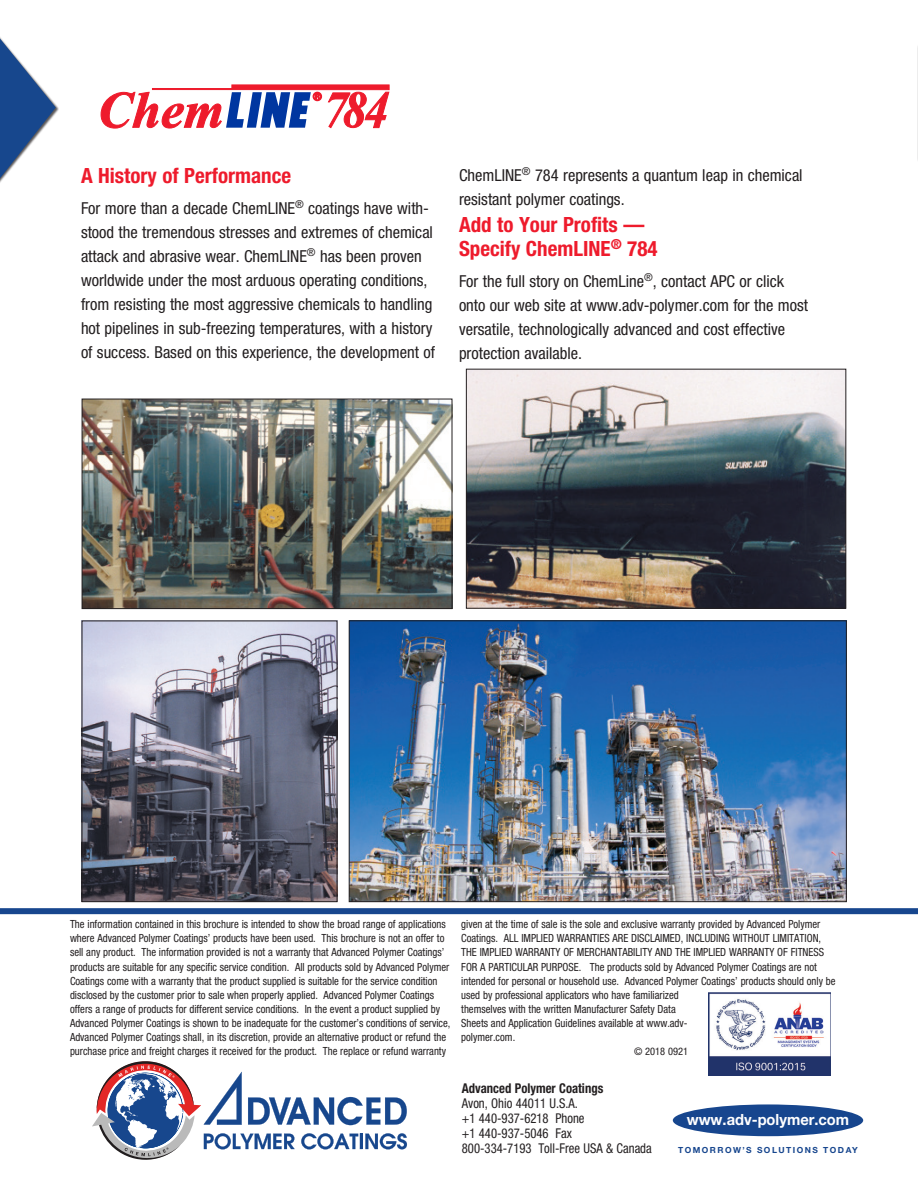
<style>
.page{position:relative;width:918px;height:1188px;background:#fff}
.page>*{position:absolute;margin:0;border:0;box-sizing:border-box;transform-origin:0 0}
.red_subheads{font:700 condensed 21px/24px "Helvetica Neue LT Std";color:#ee1b2c}
.Copy{font:condensed 16.5px/24px "Helvetica Neue LT Std";color:#231f20}
.t1{font:700 15.45px "Helvetica Neue LT Std";color:#fff;scale:.95 1}
.body_copy{font:condensed 13.5px "Helvetica Neue LT Std";color:#231f20;scale:.94 1}
.body_copy-2{font:700 condensed 13.5px "Helvetica Neue LT Std";color:#231f20;scale:.94 1}
.body_copy-3{font:condensed 11.25px/14.1px "Helvetica Neue LT Std";color:#231f20;scale:.95 1}
.body_copy-4{font:condensed 10.5px "Helvetica Neue LT Std";color:#231f20}
.t2{font:700 8.4px "Helvetica Neue LT Std";letter-spacing:.175em;color:#17468e}
</style>
<div class="page">
<hr style="left:917px;top:190px;width:1px;height:79px;background:#17478d">
<svg style="left:0;top:39px;width:56px;height:139px"></svg>
<img style="left:351px;top:622px;width:494px;height:278px">
<div style="left:349px;top:620px;width:498px;height:282px;border:1px solid #231f20"></div>
<img style="left:84px;top:623px;width:251px;height:277px">
<div style="left:82px;top:621px;width:255px;height:281px;border:1px solid #231f20"></div>
<img style="left:468px;top:371px;width:376px;height:236px">
<div style="left:466px;top:369px;width:380px;height:240px;border:1px solid #231f20"></div>
<img style="left:84px;top:401px;width:366px;height:206px">
<div style="left:82px;top:399px;width:370px;height:210px;border:1px solid #231f20"></div>
<hr style="left:917px;top:44px;width:1px;height:118px;background:#ededed">
<svg style="left:101px;top:85px;width:288px;height:43px"></svg>
<div style="left:0;top:908px;width:918px;height:6px;background:#17468e"></div>
<img style="left:708px;top:993px;width:122px;height:82px">
<svg style="left:92px;top:1061px;width:315px;height:99px"></svg>
<div style="left:673px;top:1104px;width:190px;height:32px;background:#17468e;border-radius:50%"></div>
<p class="red_subheads" style="left:81px;top:163px;width:212px">A History of Performance</p>
<p class="Copy" style="left:81px;top:196px;width:355px">For more than a decade ChemLINE<sup>®</sup> coatings have with&shy;stood the tremendous stresses and extremes of chemical attack and abrasive wear. ChemLINE<sup>®</sup> has been proven worldwide under the most arduous operating conditions, from resisting the most aggressive chemicals to handling hot pipelines in sub-freezing temperatures, with a history of success. Based on this experience, the development of</p>
<p class="Copy" style="left:459px;top:163px;width:345px">ChemLINE<sup>®</sup> 784 represents a quantum leap in chemical resistant polymer coatings.</p>
<p class="red_subheads" style="left:459px;top:212px;width:200px">Add to Your Profits —<br>Specify ChemLINE<sup>®</sup> 784</p>
<p class="Copy" style="left:459px;top:269px;width:351px">For the full story on ChemLine<sup>®</sup>, contact APC or click onto our web site at www.adv-polymer.com for the most versatile, technologically advanced and cost effective protection available.</p>
<p class="body_copy-3" style="left:70px;top:917px;width:402px">The information contained in this brochure is intended to show the broad range of applications where Advanced Polymer Coatings’ products have been used. This brochure is not an offer to sell any product. The information provided is not a warranty that Advanced Polymer Coatings’ products are suitable for any specific service condition. All products sold by Advanced Polymer Coatings come with a warranty that the product supplied is suitable for the service condition disclosed by the customer prior to sale when properly applied. Advanced Polymer Coatings offers a range of products for different service conditions. In the event a product supplied by Advanced Polymer Coatings is shown to be inadequate for the customer’s conditions of service, Advanced Polymer Coatings shall, in its discretion, provide an alternative product or refund the purchase price and freight charges it received for the product. The replace or refund warranty</p>
<p class="body_copy-3" style="left:461px;top:917px;width:396px">given at the time of sale is the sole and exclusive warranty provided by Advanced Polymer Coatings. ALL IMPLIED WARRANTIES ARE DISCLAIMED, INCLUDING WITHOUT LIMITATION, THE IMPLIED WARRANTY OF MERCHANTABILITY AND THE IMPLIED WARRANTY OF FITNESS FOR A PARTICULAR PURPOSE. The products sold by Advanced Polymer Coatings are not intended for personal or household use. Advanced Polymer Coatings’ products should only be used by professional applicators who have familiarized<br>themselves with the written Manufacturer Safety Data<br>Sheets and Application Guidelines available at www.adv-<br>polymer.com.</p>
<p class="body_copy-4" style="left:634px;top:1045px;width:55px">© 2018 0921</p>
<p class="body_copy-2" style="left:462px;top:1080px;width:152px">Advanced Polymer Coatings</p>
<p class="body_copy" style="left:462px;top:1095px;width:125px">Avon, Ohio 44011 U.S.A.</p>
<p class="body_copy" style="left:462px;top:1110px;width:132px">+1 440-937-6218 Phone</p>
<p class="body_copy" style="left:462px;top:1125px;width:119px">+1 440-937-5046 Fax</p>
<p class="body_copy" style="left:462px;top:1140px;width:204px">800-334-7193 Toll-Free USA &amp; Canada</p>
<p class="t1" style="left:687px;top:1110px;width:173px">www.adv-polymer.com</p>
<p class="t2" style="left:678px;top:1145px;width:181px">TOMORROW’S SOLUTIONS TODAY</p>
</div>
